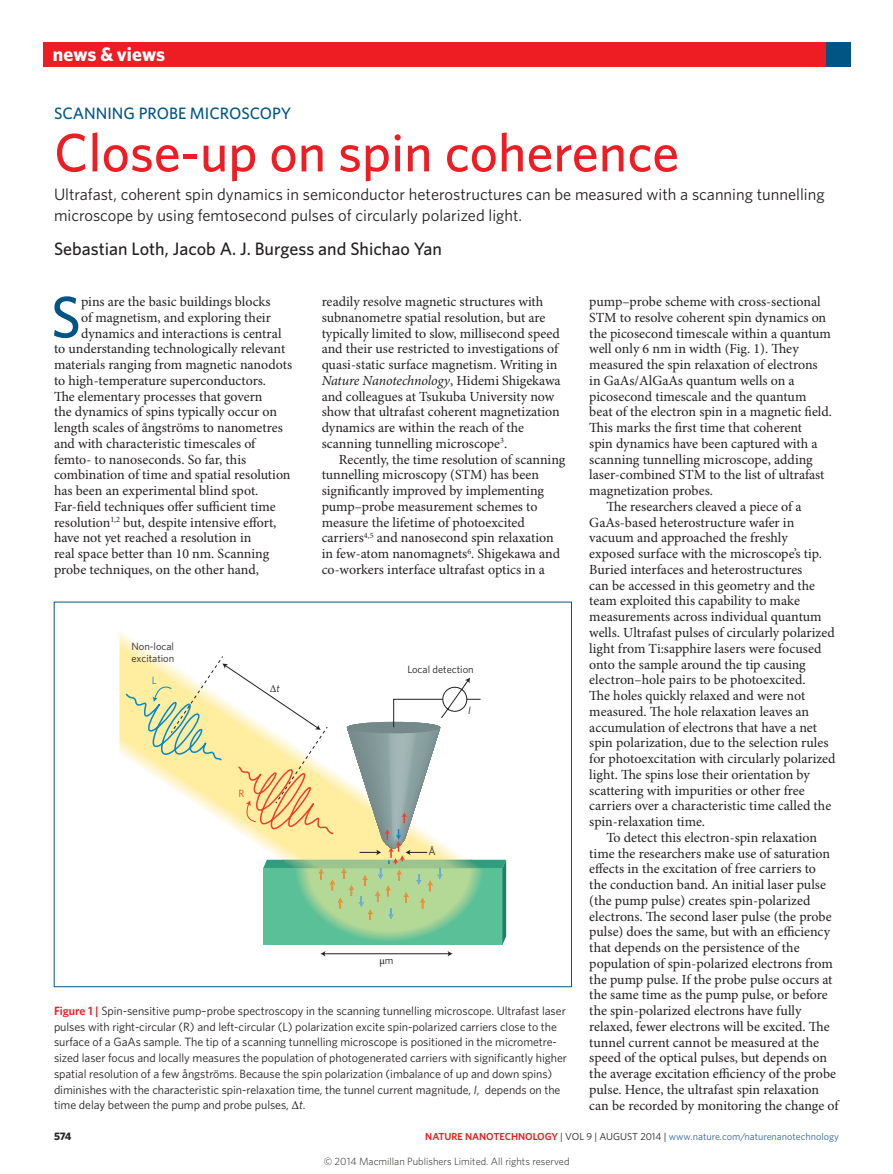
<style>
.page{position:relative;width:893px;height:1174px;background:#fff}
.page>*{position:absolute;margin:0;border:0;box-sizing:border-box;transform-origin:0 0}
.Body_first_w_drop_c{font:500 59.1px "Whitney";color:#005585}
.Title{font:500 54px "Whitney";color:#ee1d23}
.t1{font:700 19.5px "Whitney";color:#fff}
.Author{font:500 18px "Whitney";color:#231f20}
.Standfirst{font:16.5px/21px "Whitney";color:#231f20}
.Subject{font:500 16.5px "Whitney";color:#005585}
.Body_text{font:13.95px/15.8px "Minion Pro";color:#231f20}
.Body_first_w_drop_c-2{font:13.95px/15.8px "Minion Pro";color:#231f20}
.Figure_caption{font:12px/15.8px "Whitney";letter-spacing:-.005em;color:#231f20}
.t2{font:700 10.8px "Whitney";color:#231f20}
.t3{font:300 10.5px "Whitney";color:#1d1d1b}
.t4{font:10.5px/12.6px "Whitney";color:#231f20}
.t5{font:10.5px "Minion Pro";color:#231f20}
.t6{font:10.5px "Whitney";color:#0089cf}
.t7{font:10.5px "Whitney";color:#ef3e2e}
.t8{font:italic 10.5px "Whitney";color:#231f20}
.t9{font:10.2px "Whitney";color:#2f679b}
.s1{font-family:"Whitney";font-style:italic}
.s2{font-style:italic}
.s3{font-family:"Whitney"}
.s4{font-weight:600;color:#ee1d23}
.s5{font-family:"Minion Pro"}
.s6{color:#231f20}
</style>
<div class="page">
<div style="left:43px;top:43px;width:807px;height:24px;background:#ee1d23"></div>
<div style="left:826px;top:43px;width:24px;height:24px;background:#005585"></div>
<hr style="left:324px;top:953px;width:125px;height:1px;background:#231f20">
<svg style="left:448px;top:951px;width:5px;height:5px"></svg>
<svg style="left:320px;top:951px;width:5px;height:5px"></svg>
<svg style="left:124px;top:655px;width:382px;height:289px"></svg>
<h3 class="t1" style="left:53px;top:41px;width:114px">news &amp; views</h3>
<p class="Subject" style="left:54px;top:102px;width:239px">SCANNING PROBE MICROSCOPY</p>
<p class="Title" style="left:54px;top:117px;width:627px">Close-up on spin coherence</p>
<p class="Standfirst" style="left:54px;top:183px;width:772px">Ultrafast, coherent spin dynamics in semiconductor heterostructures can be measured with a scanning tunnelling microscope by using femtosecond pulses of circularly polarized light.</p>
<p class="Author" style="left:54px;top:237px;width:389px">Sebastian Loth, Jacob A. J. Burgess and Shichao Yan</p>
<p class="Body_first_w_drop_c" style="left:51px;top:278px;width:32px">S</p>
<p class="Body_first_w_drop_c-2" style="left:81px;top:294px;width:191px">pins are the basic buildings blocks</p>
<p class="Body_first_w_drop_c-2" style="left:81px;top:310px;width:191px">of magnetism, and exploring their</p>
<p class="Body_first_w_drop_c-2" style="left:81px;top:326px;width:202px">dynamics and interactions is central</p>
<p class="Body_first_w_drop_c-2" style="left:54px;top:341px;width:233px">to understanding technologically relevant</p>
<p class="Body_first_w_drop_c-2" style="left:54px;top:357px;width:240px">materials ranging from magnetic nanodots</p>
<p class="Body_first_w_drop_c-2" style="left:54px;top:373px;width:214px">to high-temperature superconductors.</p>
<p class="Body_first_w_drop_c-2" style="left:54px;top:389px;width:210px">The elementary processes that govern</p>
<p class="Body_first_w_drop_c-2" style="left:54px;top:404px;width:225px">the dynamics of spins typically occur on</p>
<p class="Body_first_w_drop_c-2" style="left:54px;top:420px;width:230px">length scales of ångströms to nanometres</p>
<p class="Body_first_w_drop_c-2" style="left:54px;top:436px;width:203px">and with characteristic timescales of</p>
<p class="Body_first_w_drop_c-2" style="left:54px;top:452px;width:194px">femto- to nanoseconds. So far, this</p>
<p class="Body_first_w_drop_c-2" style="left:54px;top:467px;width:238px">combination of time and spatial resolution</p>
<p class="Body_first_w_drop_c-2" style="left:54px;top:483px;width:206px">has been an experimental blind spot.</p>
<p class="Body_first_w_drop_c-2" style="left:54px;top:499px;width:223px">Far-field techniques offer sufficient time</p>
<p class="Body_first_w_drop_c-2" style="left:54px;top:515px;width:224px">resolution<sup>1,2</sup> but, despite intensive effort,</p>
<p class="Body_first_w_drop_c-2" style="left:54px;top:530px;width:199px">have not yet reached a resolution in</p>
<p class="Body_first_w_drop_c-2" style="left:54px;top:546px;width:217px">real space better than 10 nm. Scanning</p>
<p class="Body_first_w_drop_c-2" style="left:54px;top:562px;width:206px">probe techniques, on the other hand,</p>
<p class="t4" style="left:131px;top:639px;width:44px">Non-local excitation</p>
<p class="t6" style="left:152px;top:673px;width:6px">L</p>
<p class="t5" style="left:270px;top:682px;width:12px">Δ<span class="s1">t</span></p>
<p class="Body_first_w_drop_c-2" style="left:322px;top:294px;width:240px">readily resolve magnetic structures with subnanometre spatial resolution, but are typically limited to slow, millisecond speed and their use restricted to investigations of quasi-static surface magnetism. Writing in <span class="s2">Nature Nanotechnology</span>, Hidemi Shigekawa and colleagues at Tsukuba University now show that ultrafast coherent magnetization dynamics are within the reach of the scanning tunnelling microscope<sup>3</sup>.</p>
<p class="Body_text" style="left:322px;top:452px;width:245px;text-indent:17px">Recently, the time resolution of scanning tunnelling microscopy (STM) has been significantly improved by implementing pump–probe measurement schemes to measure the lifetime of photoexcited carriers<sup>4,5</sup> and nanosecond spin relaxation in few-atom nanomagnets<sup>6</sup>. Shigekawa and co-workers interface ultrafast optics in a</p>
<p class="t4" style="left:407px;top:662px;width:68px">Local detection</p>
<p class="t8" style="left:468px;top:703px;width:4px">I</p>
<p class="t7" style="left:239px;top:786px;width:7px">R</p>
<p class="t4" style="left:428px;top:845px;width:9px">Å</p>
<p class="t5" style="left:380px;top:953px;width:15px">µ<span class="s3">m</span></p>
<p class="Figure_caption" style="left:54px;top:1002px;width:514px"><span class="s4">Figure 1 |</span> Spin-sensitive pump–probe spectroscopy in the scanning tunnelling microscope. Ultrafast laser pulses with right-circular (R) and left-circular (L) polarization excite spin-polarized carriers close to the surface of a GaAs sample. The tip of a scanning tunnelling microscope is positioned in the micrometre&shy;sized laser focus and locally measures the population of photogenerated carriers with significantly higher spatial resolution of a few ångströms. Because the spin polarization (imbalance of up and down spins) diminishes with the characteristic spin-relaxation time, the tunnel current magnitude, <span class="s2">I</span>, depends on the time delay between the pump and probe pulses, <span class="s5">Δ</span><span class="s2">t</span>.</p>
<p class="Body_text" style="left:589px;top:294px;width:244px">pump–probe scheme with cross-sectional STM to resolve coherent spin dynamics on the picosecond timescale within a quantum well only 6 nm in width (Fig. 1). They measured the spin relaxation of electrons in GaAs/AlGaAs quantum wells on a picosecond timescale and the quantum beat of the electron spin in a magnetic field.<br>This marks the first time that coherent<br>spin dynamics have been captured with a scanning tunnelling microscope, adding laser-combined STM to the list of ultrafast magnetization probes.</p>
<p class="Body_text" style="left:589px;top:499px;width:248px;text-indent:17px">The researchers cleaved a piece of a GaAs-based heterostructure wafer in vacuum and approached the freshly exposed surface with the microscope’s tip.<br>Buried interfaces and heterostructures<br>can be accessed in this geometry and the team exploited this capability to make measurements across individual quantum wells. Ultrafast pulses of circularly polarized light from Ti:sapphire lasers were focused onto the sample around the tip causing electron–hole pairs to be photoexcited.<br>The holes quickly relaxed and were not measured. The hole relaxation leaves an accumulation of electrons that have a net spin polarization, due to the selection rules for photoexcitation with circularly polarized light. The spins lose their orientation by scattering with impurities or other free carriers over a characteristic time called the spin-relaxation time.</p>
<p class="Body_text" style="left:589px;top:830px;width:251px;text-indent:17px">To detect this electron-spin relaxation time the researchers make use of saturation effects in the excitation of free carriers to<br>the conduction band. An initial laser pulse (the pump pulse) creates spin-polarized electrons. The second laser pulse (the probe pulse) does the same, but with an efficiency that depends on the persistence of the population of spin-polarized electrons from the pump pulse. If the probe pulse occurs at the same time as the pump pulse, or before the spin-polarized electrons have fully relaxed, fewer electrons will be excited. The tunnel current cannot be measured at the speed of the optical pulses, but depends on the average excitation efficiency of the probe pulse. Hence, the ultrafast spin relaxation can be recorded by monitoring the change of</p>
<p class="t2" style="left:54px;top:1129px;width:19px">574</p>
<p class="t9" style="left:425px;top:1129px;width:415px"><span class="s4">NATURE NANOTECHNOLOGY</span> <span class="s6">| VOL 9 | AUGUST 2014 |</span> www.nature.com/naturenanotechnology</p>
<p class="t3" style="left:324px;top:1154px;width:247px">© 2014 Macmillan Publishers Limited. All rights reserved</p>
</div>
